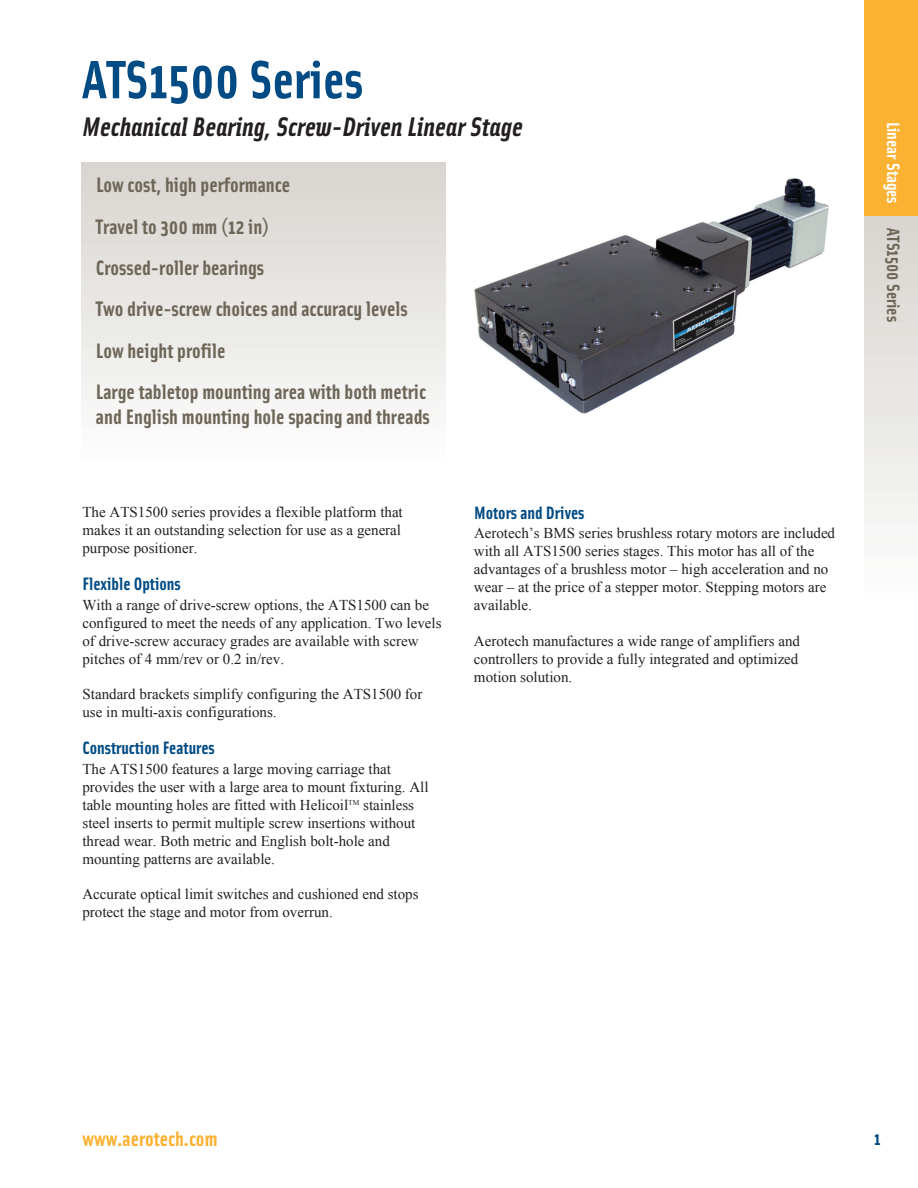
<style>
.page{position:relative;width:918px;height:1188px;background:#fff}
.page>*{position:absolute;margin:0;border:0;box-sizing:border-box;transform-origin:0 0}
.t1{font:700 54px "Solex";color:#004b84}
.t2{font:italic 700 27px "Solex";color:#231f20}
.t3{font:700 21px/41.4px "Solex";color:#6d6658}
.t4{font:700 21px "Solex";color:#fbb131}
.t5{font:700 18px "Solex";color:#004b84}
.t6{font:700 18px "Solex";color:#6d6658}
.t7{font:700 18px "Solex";color:#fff}
.t8{font:15px/18px "Times New Roman";color:#231f20}
</style>
<div class="page">
<div style="left:864px;top:216px;width:54px;height:391px;background:linear-gradient(to bottom,#d8d4cf,#fdfefd)"></div>
<div style="left:864px;top:0;width:54px;height:216px;background:#fbb131"></div>
<img style="left:474px;top:178px;width:355px;height:236px">
<div style="left:81px;top:162px;width:365px;height:302px;background:linear-gradient(to bottom,#d8d4cf,#fdfdfd)"></div>
<h1 class="t1" style="left:82px;top:48px;width:282px">ATS1500 Series</h1>
<h2 class="t2" style="left:82px;top:111px;width:442px">Mechanical Bearing, Screw-Driven Linear Stage</h2>
<h3 class="t3" style="left:96px;top:164px;width:331px">Low cost, high performance<br>Travel to 300 mm (12 in)<br>Crossed-roller bearings<br>Two drive-screw choices and accuracy levels<br>Low height profile<br>Large tabletop mounting area with both metric</h3>
<h3 class="t3" style="left:96px;top:396px;width:335px">and English mounting hole spacing and threads</h3>
<p class="t8" style="left:82px;top:503px;width:322px;text-align:justify">The ATS1500 series provides a flexible platform that makes it an outstanding selection for use as a general purpose positioner.</p>
<p class="t5" style="left:82px;top:573px;width:100px">Flexible Options</p>
<p class="t8" style="left:82px;top:596px;width:361px">With a range of drive-screw options, the ATS1500 can be configured to meet the needs of any application. Two levels of drive-screw accuracy grades are available with screw pitches of 4 mm/rev or 0.2 in/rev.</p>
<p class="t8" style="left:82px;top:685px;width:341px">Standard brackets simplify configuring the ATS1500 for use in multi-axis configurations.</p>
<p class="t5" style="left:82px;top:737px;width:134px">Construction Features</p>
<p class="t8" style="left:82px;top:760px;width:348px">The ATS1500 features a large moving carriage that provides the user with a large area to mount fixturing. All table mounting holes are fitted with Helicoil<sup>TM</sup> stainless steel inserts to permit multiple screw insertions without thread wear. Both metric and English bolt-hole and mounting patterns are available.</p>
<p class="t8" style="left:82px;top:885px;width:338px">Accurate optical limit switches and cushioned end stops protect the stage and motor from overrun.</p>
<p class="t5" style="left:474px;top:502px;width:112px">Motors and Drives</p>
<p class="t8" style="left:474px;top:524px;width:363px">Aerotech’s BMS series brushless rotary motors are included with all ATS1500 series stages. This motor has all of the advantages of a brushless motor – high acceleration and no wear – at the price of a stepper motor. Stepping motors are available.</p>
<p class="t8" style="left:474px;top:632px;width:328px;text-align:justify">Aerotech manufactures a wide range of amplifiers and controllers to provide a fully integrated and optimized motion solution.</p>
<p class="t7" style="left:904px;top:122px;width:84px;rotate:90deg">Linear Stages</p>
<p class="t6" style="left:904px;top:228px;width:95px;rotate:90deg">ATS1500 Series</p>
<h3 class="t4" style="left:82px;top:1127px;width:137px">www.aerotech.com</h3>
<p class="t5" style="left:874px;top:1129px;width:8px">1</p>
</div>
